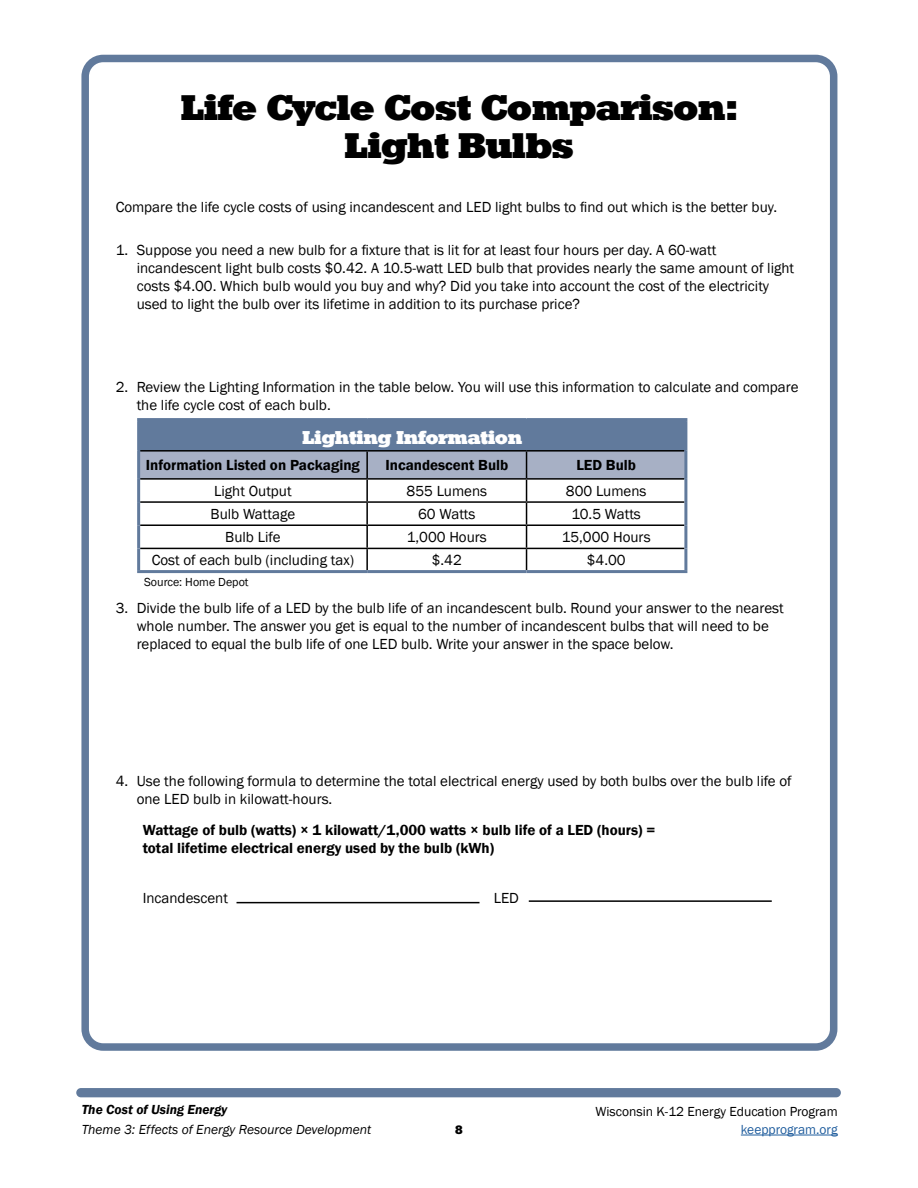
<style>
.page{position:relative;width:918px;height:1188px;background:#fff}
.page>*{position:absolute;margin:0;border:0;box-sizing:border-box;transform-origin:0 0}
.t1{font:34.5px/37.5px "Roland";color:#000;text-align:center}
.t2{font:18px "Roland";color:#fff}
.t3{font:15px/18px "Franklin Gothic";color:#000}
.t4{font:600 15px/18px "Franklin Gothic";color:#000}
.t5{font:italic 13.5px "Franklin Gothic";color:#000}
.t6{font:13.5px "Franklin Gothic";color:#000}
.t7{font:italic 600 13.5px "Franklin Gothic";color:#000}
.t8{font:13.5px "Franklin Gothic";color:#215e9e}
.t9{font:12px "Franklin Gothic";color:#000}
.t10{font:12px "Roland";color:#000}
</style>
<div class="page">
<div style="left:76px;top:1088px;width:765px;height:9px;background:#617a9c;border-radius:5px"></div>
<hr style="left:741px;top:1135px;width:97px;height:1px;background:#215e9e">
<div style="left:81px;top:55px;width:756px;height:996px;border:8px solid #617a9c;border-radius:18px"></div>
<div style="left:139px;top:420px;width:547px;height:31px;background:#617a9c"></div>
<hr style="left:140px;top:450px;width:227px;height:2px;background:#000">
<hr style="left:367px;top:450px;width:160px;height:2px;background:#000">
<hr style="left:527px;top:450px;width:157px;height:2px;background:#000">
<svg style="left:140px;top:451px;width:544px;height:119px"></svg>
<hr style="left:137px;top:418px;width:230px;height:3px;background:#617a9c">
<hr style="left:137px;top:421px;width:3px;height:30px;background:#617a9c">
<hr style="left:367px;top:418px;width:160px;height:3px;background:#617a9c">
<hr style="left:527px;top:418px;width:160px;height:3px;background:#617a9c">
<hr style="left:684px;top:421px;width:3px;height:30px;background:#617a9c">
<hr style="left:137px;top:451px;width:3px;height:28px;background:#617a9c">
<hr style="left:684px;top:451px;width:3px;height:28px;background:#617a9c">
<hr style="left:137px;top:479px;width:3px;height:23px;background:#617a9c">
<hr style="left:684px;top:479px;width:3px;height:23px;background:#617a9c">
<hr style="left:137px;top:502px;width:3px;height:23px;background:#617a9c">
<hr style="left:684px;top:502px;width:3px;height:23px;background:#617a9c">
<hr style="left:137px;top:525px;width:3px;height:23px;background:#617a9c">
<hr style="left:684px;top:525px;width:3px;height:23px;background:#617a9c">
<hr style="left:137px;top:548px;width:3px;height:22px;background:#617a9c">
<hr style="left:684px;top:548px;width:3px;height:22px;background:#617a9c">
<hr style="left:137px;top:570px;width:230px;height:3px;background:#617a9c">
<hr style="left:367px;top:570px;width:160px;height:3px;background:#617a9c">
<hr style="left:527px;top:570px;width:160px;height:3px;background:#617a9c">
<hr style="left:237px;top:902px;width:243px;height:1px;background:#000">
<hr style="left:529px;top:900px;width:243px;height:2px;background:#000">
<h1 class="t1" style="left:181px;top:90px;width:558px">Life Cycle Cost Comparison:<br>Light Bulbs</h1>
<p class="t3" style="left:116px;top:198px;width:663px">Compare the life cycle costs of using incandescent and LED light bulbs to find out which is the better buy.</p>
<p class="t3" style="left:137px;top:241px;width:659px;text-indent:-21px">1. Suppose you need a new bulb for a fixture that is lit for at least four hours per day. A 60-watt incandescent light bulb costs $0.42. A 10.5-watt LED bulb that provides nearly the same amount of light costs $4.00. Which bulb would you buy and why? Did you take into account the cost of the electricity used to light the bulb over its lifetime in addition to its purchase price?</p>
<p class="t3" style="left:137px;top:378px;width:663px;text-indent:-21px">2. Review the Lighting Information in the table below. You will use this information to calculate and compare the life cycle cost of each bulb.</p>
<p class="t2" style="left:302px;top:427px;width:221px">Lighting Information</p>
<p class="t4" style="left:146px;top:456px;width:215px">Information Listed on Packaging</p>
<p class="t4" style="left:385px;top:456px;width:124px">Incandescent Bulb</p>
<p class="t4" style="left:576px;top:456px;width:61px">LED Bulb</p>
<p class="t3" style="left:214px;top:482px;width:79px">Light Output</p>
<p class="t3" style="left:407px;top:482px;width:82px">855 Lumens</p>
<p class="t3" style="left:566px;top:482px;width:82px">800 Lumens</p>
<p class="t3" style="left:211px;top:505px;width:86px">Bulb Wattage</p>
<p class="t3" style="left:418px;top:505px;width:59px">60 Watts</p>
<p class="t3" style="left:572px;top:505px;width:71px">10.5 Watts</p>
<p class="t3" style="left:225px;top:528px;width:57px">Bulb Life</p>
<p class="t3" style="left:407px;top:528px;width:82px">1,000 Hours</p>
<p class="t3" style="left:562px;top:528px;width:90px">15,000 Hours</p>
<p class="t3" style="left:152px;top:552px;width:204px">Cost of each bulb (including tax)</p>
<p class="t3" style="left:432px;top:552px;width:32px">$.42</p>
<p class="t3" style="left:587px;top:552px;width:40px">$4.00</p>
<p class="t9" style="left:144px;top:575px;width:106px">Source: Home Depot</p>
<p class="t3" style="left:137px;top:599px;width:649px;text-indent:-21px">3. Divide the bulb life of a LED by the bulb life of an incandescent bulb. Round your answer to the nearest whole number. The answer you get is equal to the number of incandescent bulbs that will need to be replaced to equal the bulb life of one LED bulb. Write your answer in the space below.</p>
<p class="t3" style="left:137px;top:772px;width:657px;text-indent:-21px">4. Use the following formula to determine the total electrical energy used by both bulbs over the bulb life of one LED bulb in kilowatt-hours.</p>
<p class="t4" style="left:143px;top:822px;width:514px">Wattage of bulb (watts) × 1 kilowatt/1,000 watts × bulb life of a LED (hours) = total lifetime electrical energy used by the bulb (kWh)</p>
<p class="t3" style="left:143px;top:889px;width:87px">Incandescent</p>
<p class="t3" style="left:494px;top:889px;width:27px">LED</p>
<p class="t7" style="left:82px;top:1101px;width:147px">The Cost of Using Energy</p>
<p class="t6" style="left:596px;top:1103px;width:244px">Wisconsin K-12 Energy Education Program</p>
<p class="t5" style="left:82px;top:1121px;width:291px">Theme 3: Effects of Energy Resource Development</p>
<p class="t8" style="left:741px;top:1121px;width:98px">keepprogram.org</p>
<p class="t10" style="left:455px;top:1123px;width:9px">8</p>
</div>
